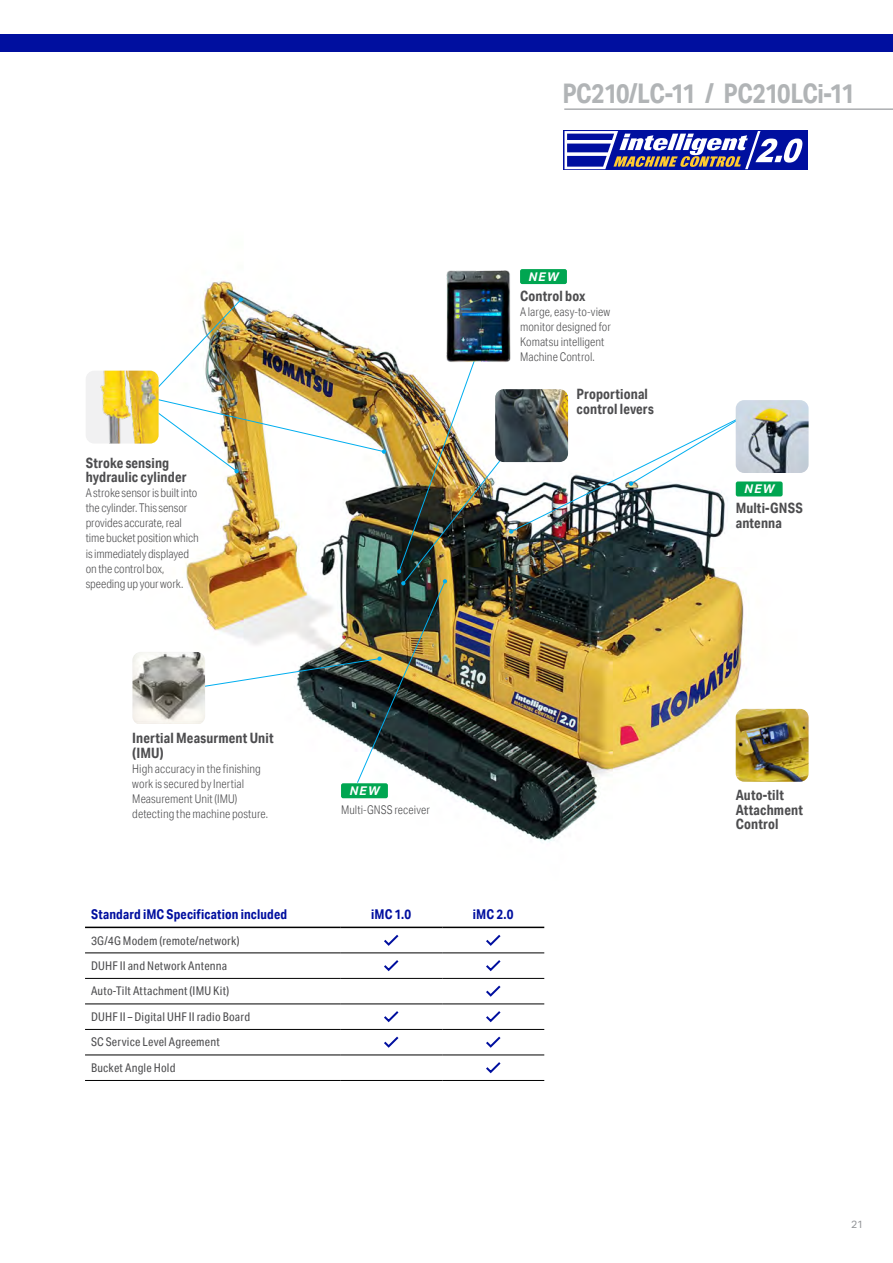
<style>
.page{position:relative;width:893px;height:1263px;background:#fff}
.page>*{position:absolute;margin:0;border:0;box-sizing:border-box;transform-origin:0 0}
.t1{font:700 27px "Aktiv Grotesk Cd";letter-spacing:-.025em;color:#b1b4b6}
.Infographics_Heading{font:700 14.25px/14.2px "Aktiv Grotesk Cd";letter-spacing:.01em;color:#4d4d4f}
.Spec_Table_-_Header{font:700 13.5px "Aktiv Grotesk Cd";letter-spacing:.01em;color:#000f9f}
.Infographics_Body{font:300 12px/15px "Aktiv Grotesk Cd";color:#4d4d4f}
.Spec_Table_-_Left{font:12px "Aktiv Grotesk Cd";letter-spacing:.015em;color:#4d4d4f}
.t2{font:italic 700 12px "Aktiv Grotesk";letter-spacing:.105em;color:#fff}
.t3{font:10.5px "Aktiv Grotesk";color:#939598}
</style>
<div class="page">
<div style="left:0;top:34px;width:893px;height:17px;background:#000f9f"></div>
<hr style="left:564px;top:108px;width:329px;height:2px;background:#acaeb1">
<img style="left:103px;top:269px;width:698px;height:573px">
<hr style="left:85px;top:952px;width:255px;height:1px;background:#000">
<hr style="left:340px;top:952px;width:102px;height:1px;background:#000">
<hr style="left:442px;top:952px;width:102px;height:1px;background:#000">
<hr style="left:85px;top:978px;width:255px;height:1px;background:#000">
<hr style="left:340px;top:978px;width:102px;height:1px;background:#000">
<hr style="left:442px;top:978px;width:102px;height:1px;background:#000">
<hr style="left:85px;top:1003px;width:255px;height:1px;background:#000">
<hr style="left:340px;top:1003px;width:102px;height:1px;background:#000">
<hr style="left:442px;top:1003px;width:102px;height:1px;background:#000">
<hr style="left:85px;top:1029px;width:255px;height:1px;background:#000">
<hr style="left:340px;top:1029px;width:102px;height:1px;background:#000">
<hr style="left:442px;top:1029px;width:102px;height:1px;background:#000">
<hr style="left:85px;top:1054px;width:255px;height:1px;background:#000">
<hr style="left:340px;top:1054px;width:102px;height:1px;background:#000">
<hr style="left:442px;top:1054px;width:102px;height:1px;background:#000">
<hr style="left:85px;top:1080px;width:255px;height:1px;background:#000">
<hr style="left:340px;top:1080px;width:102px;height:1px;background:#000">
<hr style="left:442px;top:1080px;width:102px;height:1px;background:#000">
<hr style="left:85px;top:927px;width:255px;height:1px;background:#000">
<hr style="left:340px;top:927px;width:102px;height:1px;background:#000">
<hr style="left:442px;top:927px;width:102px;height:1px;background:#000">
<svg style="left:384px;top:935px;width:15px;height:11px"></svg>
<svg style="left:486px;top:934px;width:15px;height:12px"></svg>
<svg style="left:384px;top:960px;width:15px;height:12px"></svg>
<svg style="left:486px;top:960px;width:15px;height:12px"></svg>
<svg style="left:486px;top:985px;width:15px;height:12px"></svg>
<svg style="left:384px;top:1011px;width:15px;height:12px"></svg>
<svg style="left:486px;top:1011px;width:15px;height:12px"></svg>
<svg style="left:384px;top:1036px;width:15px;height:12px"></svg>
<svg style="left:486px;top:1036px;width:15px;height:12px"></svg>
<svg style="left:486px;top:1062px;width:15px;height:12px"></svg>
<div style="left:564px;top:130px;width:244px;height:40px;background:#000f9f"></div>
<svg style="left:564px;top:131px;width:238px;height:38px"></svg>
<img style="left:146px;top:297px;width:602px;height:487px">
<div style="left:131px;top:649px;width:76px;height:76px;background:#000;opacity:.1"></div>
<img style="left:86px;top:371px;width:73px;height:72px">
<img style="left:736px;top:400px;width:73px;height:73px">
<img style="left:495px;top:389px;width:73px;height:73px">
<div style="left:736px;top:481px;width:47px;height:15px;background:#00a651;border-radius:2px"></div>
<div style="left:520px;top:269px;width:47px;height:15px;background:#00a651;border-radius:2px"></div>
<div style="left:341px;top:783px;width:47px;height:15px;background:#00a651;border-radius:2px"></div>
<img style="left:736px;top:709px;width:73px;height:73px">
<img style="left:445px;top:269px;width:68px;height:94px">
<h1 class="t1" style="left:562px;top:76px;width:294px">PC210/LC-11 / PC210LCi-11</h1>
<p class="t2" style="left:528px;top:269px;width:32px">NEW</p>
<p class="Infographics_Heading" style="left:520px;top:289px;width:67px">Control box</p>
<p class="Infographics_Body" style="left:520px;top:304px;width:92px">A large, easy-to-view monitor designed for<br>Komatsu intelligent<br>Machine Control.</p>
<p class="Infographics_Heading" style="left:86px;top:456px;width:85px">Stroke sensing</p>
<p class="Infographics_Heading" style="left:86px;top:470px;width:102px">hydraulic cylinder</p>
<p class="Infographics_Body" style="left:86px;top:486px;width:115px">A stroke sensoris builtinto the cylinder. This sensor provides accurate, real time bucket positionwhich is immediately displayed on the control box, speeding up yourwork.</p>
<p class="Infographics_Heading" style="left:132px;top:731px;width:143px">Inertial Measurment Unit (IMU)</p>
<p class="Infographics_Body" style="left:132px;top:761px;width:137px">High accuracy in the finishing work issecured byInertial<br>Measurement Unit (IMU) detecting the machine posture.</p>
<p class="Infographics_Heading" style="left:577px;top:387px;width:79px">Proportional control levers</p>
<p class="t2" style="left:744px;top:482px;width:32px">NEW</p>
<p class="Infographics_Heading" style="left:736px;top:501px;width:69px">Multi-GNSS antenna</p>
<p class="t2" style="left:349px;top:783px;width:32px">NEW</p>
<p class="Infographics_Heading" style="left:736px;top:788px;width:69px">Auto-tilt<br>Attachment<br>Control</p>
<p class="Infographics_Body" style="left:341px;top:802px;width:90px">Multi-GNSS receiver</p>
<p class="Spec_Table_-_Header" style="left:91px;top:906px;width:198px">Standard iMC Specification included</p>
<p class="Spec_Table_-_Header" style="left:371px;top:906px;width:42px">iMC 1.0</p>
<p class="Spec_Table_-_Header" style="left:473px;top:906px;width:42px">iMC 2.0</p>
<p class="Spec_Table_-_Left" style="left:91px;top:933px;width:150px">3G/4G Modem (remote/network)</p>
<p class="Spec_Table_-_Left" style="left:91px;top:958px;width:138px">DUHF II and Network Antenna</p>
<p class="Spec_Table_-_Left" style="left:91px;top:984px;width:140px">Auto-Tilt Attachment (IMU Kit)</p>
<p class="Spec_Table_-_Left" style="left:91px;top:1009px;width:161px">DUHF II – Digital UHF II radio Board</p>
<p class="Spec_Table_-_Left" style="left:91px;top:1035px;width:130px">SC Service Level Agreement</p>
<p class="Spec_Table_-_Left" style="left:91px;top:1061px;width:86px">Bucket Angle Hold</p>
<p class="t3" style="left:851px;top:1218px;width:14px">21</p>
</div>
